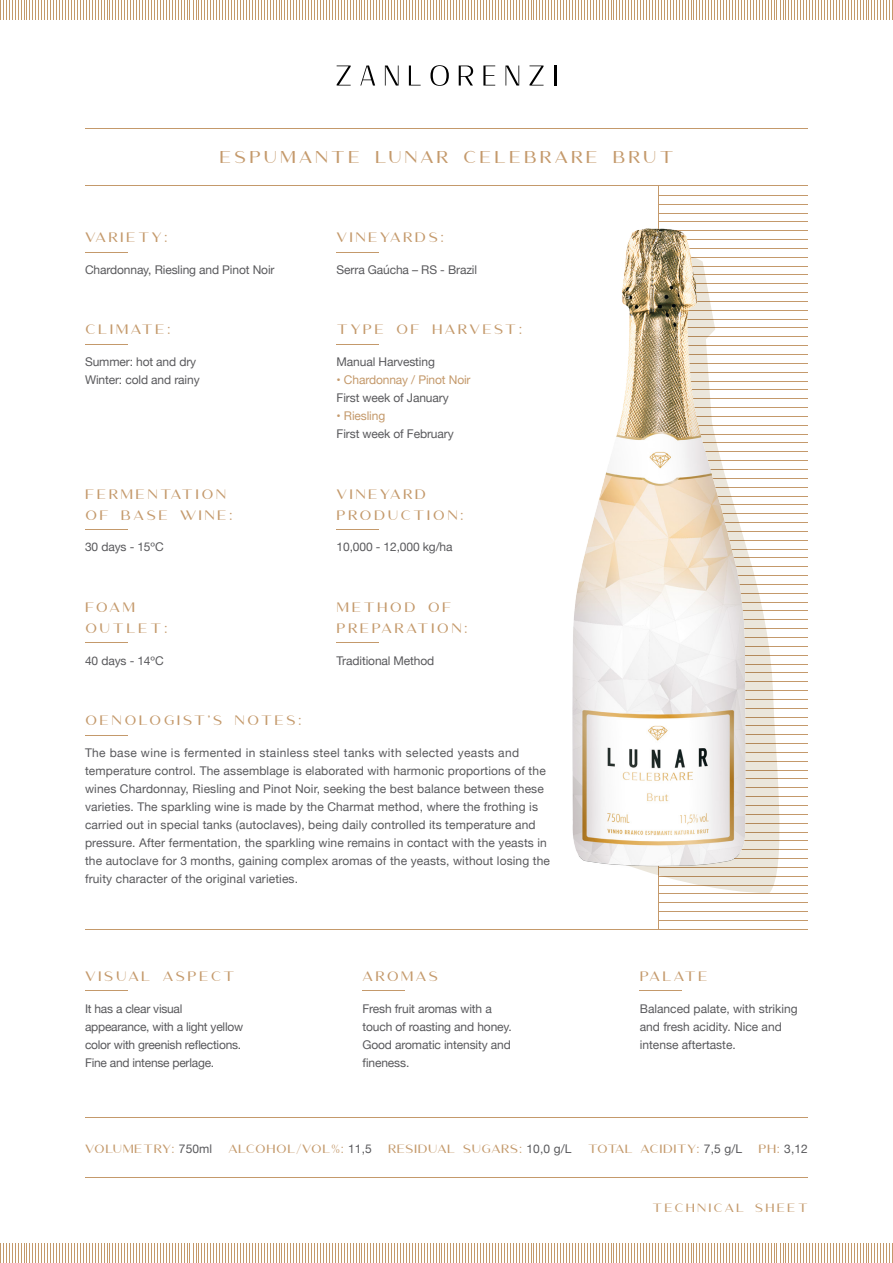
<style>
.page{position:relative;width:893px;height:1263px;background:#fff}
.page>*{position:absolute;margin:0;border:0;box-sizing:border-box;transform-origin:0 0}
.t1{font:15px "Amoret Sans";letter-spacing:.2em;color:#c4996b}
.t2{font:12px/18px "Helvetica Neue";letter-spacing:.01em;color:#59595c}
.t3{font:12px/18px "Helvetica Neue";letter-spacing:-.01em;color:#59595c}
.t4{font:12px/21px "Amoret Sans";letter-spacing:.2em;color:#c4996b}
.t5{font:12px/18px "Helvetica Neue";letter-spacing:-.02em;color:#59595c}
.t6{font:12px "Helvetica Neue";letter-spacing:-.01em;color:#c4996b}
.t7{font:10.5px "Amoret Sans";letter-spacing:.05em;color:#c4996b}
.t8{font:10.5px "Amoret Sans";letter-spacing:.2em;color:#c4996b}
.s1{font-family:"Helvetica Neue";font-size:12px;color:#59595c}
.s2{font-family:"Amoret Sans";font-size:10.5px;color:#c4996b}
</style>
<div class="page">
<svg style="left:0;top:0;width:893px;height:20px"></svg>
<svg style="left:0;top:1243px;width:893px;height:20px"></svg>
<hr style="left:85px;top:128px;width:723px;height:1px;background:#c4996b">
<hr style="left:85px;top:185px;width:723px;height:1px;background:#c4996b">
<hr style="left:85px;top:929px;width:723px;height:1px;background:#c4996b">
<hr style="left:658px;top:186px;width:1px;height:743px;background:#c4996b">
<hr style="left:658px;top:195px;width:150px;height:1px;background:#c4996b">
<hr style="left:658px;top:204px;width:150px;height:1px;background:#c4996b">
<hr style="left:658px;top:902px;width:150px;height:1px;background:#c4996b">
<hr style="left:658px;top:911px;width:150px;height:1px;background:#c4996b">
<hr style="left:658px;top:920px;width:150px;height:1px;background:#c4996b">
<hr style="left:85px;top:1177px;width:723px;height:1px;background:#c4996b">
<hr style="left:85px;top:1117px;width:723px;height:1px;background:#c4996b">
<svg style="left:337px;top:66px;width:14px;height:20px"></svg>
<svg style="left:360px;top:66px;width:15px;height:20px"></svg>
<svg style="left:385px;top:66px;width:14px;height:20px"></svg>
<svg style="left:409px;top:66px;width:12px;height:20px"></svg>
<svg style="left:430px;top:65px;width:19px;height:21px"></svg>
<svg style="left:459px;top:66px;width:14px;height:20px"></svg>
<svg style="left:483px;top:66px;width:12px;height:20px"></svg>
<svg style="left:505px;top:66px;width:14px;height:20px"></svg>
<svg style="left:529px;top:66px;width:14px;height:20px"></svg>
<hr style="left:554px;top:66px;width:2px;height:20px;background:#000">
<hr style="left:85px;top:990px;width:42px;height:1px;background:#c4996b">
<hr style="left:85px;top:735px;width:42px;height:1px;background:#c4996b">
<hr style="left:85px;top:642px;width:42px;height:1px;background:#c4996b">
<hr style="left:337px;top:642px;width:42px;height:1px;background:#c4996b">
<hr style="left:85px;top:529px;width:42px;height:1px;background:#c4996b">
<hr style="left:337px;top:529px;width:42px;height:1px;background:#c4996b">
<hr style="left:85px;top:344px;width:42px;height:1px;background:#c4996b">
<hr style="left:337px;top:344px;width:42px;height:1px;background:#c4996b">
<hr style="left:85px;top:252px;width:42px;height:1px;background:#c4996b">
<hr style="left:337px;top:252px;width:42px;height:1px;background:#c4996b">
<hr style="left:362px;top:990px;width:43px;height:1px;background:#c4996b">
<hr style="left:640px;top:990px;width:42px;height:1px;background:#c4996b">
<img style="left:572px;top:213px;width:236px;height:681px">
<p class="t1" style="left:219px;top:148px;width:456px">ESPUMANTE LUNAR CELEBRARE BRUT</p>
<p class="t4" style="left:85px;top:228px;width:84px">VARIETY:</p>
<p class="t4" style="left:337px;top:228px;width:109px">VINEYARDS:</p>
<p class="t3" style="left:85px;top:262px;width:191px">Chardonnay, Riesling and Pinot Noir</p>
<p class="t3" style="left:337px;top:262px;width:142px">Serra Gaúcha – RS - Brazil</p>
<p class="t4" style="left:85px;top:320px;width:87px">CLIMATE:</p>
<p class="t4" style="left:337px;top:320px;width:187px">TYPE OF HARVEST:</p>
<p class="t3" style="left:85px;top:354px;width:116px">Summer: hot and dry<br>Winter: cold and rainy</p>
<p class="t3" style="left:337px;top:354px;width:100px">Manual Harvesting</p>
<p class="t6" style="left:337px;top:371px;width:136px">• Chardonnay / Pinot Noir</p>
<p class="t3" style="left:337px;top:390px;width:114px">First week of January</p>
<p class="t6" style="left:337px;top:407px;width:50px">• Riesling</p>
<p class="t3" style="left:337px;top:426px;width:119px">First week of February</p>
<p class="t4" style="left:85px;top:484px;width:149px">FERMENTATION<br>OF BASE WINE:</p>
<p class="t4" style="left:337px;top:484px;width:128px">VINEYARD<br>PRODUCTION:</p>
<p class="t3" style="left:85px;top:539px;width:80px">30 days - 15ºC</p>
<p class="t3" style="left:337px;top:539px;width:117px">10,000 - 12,000 kg/ha</p>
<p class="t4" style="left:85px;top:597px;width:84px">FOAM<br>OUTLET:</p>
<p class="t4" style="left:337px;top:597px;width:133px">METHOD OF<br>PREPARATION:</p>
<p class="t3" style="left:85px;top:652px;width:80px">40 days - 14ºC</p>
<p class="t3" style="left:337px;top:652px;width:99px">Traditional Method</p>
<p class="t4" style="left:85px;top:710px;width:218px">OENOLOGIST’S NOTES:</p>
<p class="t2" style="left:85px;top:744px;width:466px">The base wine is fermented in stainless steel tanks with selected yeasts and temperature control. The assemblage is elaborated with harmonic proportions of the wines Chardonnay, Riesling and Pinot Noir, seeking the best balance between these varieties. The sparkling wine is made by the Charmat method, where the frothing is carried out in special tanks (autoclaves), being daily controlled its temperature and pressure. After fermentation, the sparkling wine remains in contact with the yeasts in the autoclave for 3 months, gaining complex aromas of the yeasts, without losing the fruity character of the original varieties.</p>
<p class="t4" style="left:85px;top:966px;width:151px">VISUAL ASPECT</p>
<p class="t5" style="left:85px;top:1000px;width:160px">It has a clear visual appearance, with a light yellow color with greenish reflections.<br>Fine and intense perlage.</p>
<p class="t4" style="left:362px;top:966px;width:77px">AROMAS</p>
<p class="t3" style="left:362px;top:1000px;width:151px">Fresh fruit aromas with a touch of roasting and honey.<br>Good aromatic intensity and fineness.</p>
<p class="t4" style="left:640px;top:966px;width:69px">PALATE</p>
<p class="t2" style="left:640px;top:1000px;width:159px">Balanced palate, with striking and fresh acidity. Nice and intense aftertaste.</p>
<p class="t7" style="left:85px;top:1143px;width:129px">VOLUMETRY: <span class="s1">750ml</span></p>
<p class="t7" style="left:229px;top:1143px;width:145px">ALCOHOL/VOL%: <span class="s1">11,5</span></p>
<p class="t7" style="left:388px;top:1143px;width:185px">RESIDUAL SUGARS: <span class="s1">10,0 g/L</span></p>
<p class="t7" style="left:588px;top:1143px;width:156px">TOTAL ACIDITY: <span class="s1">7,5 g/L</span></p>
<p class="t2" style="left:758px;top:1141px;width:51px"><span class="s2">PH:</span> 3,12</p>
<p class="t8" style="left:652px;top:1202px;width:157px">TECHNICAL SHEET</p>
</div>
